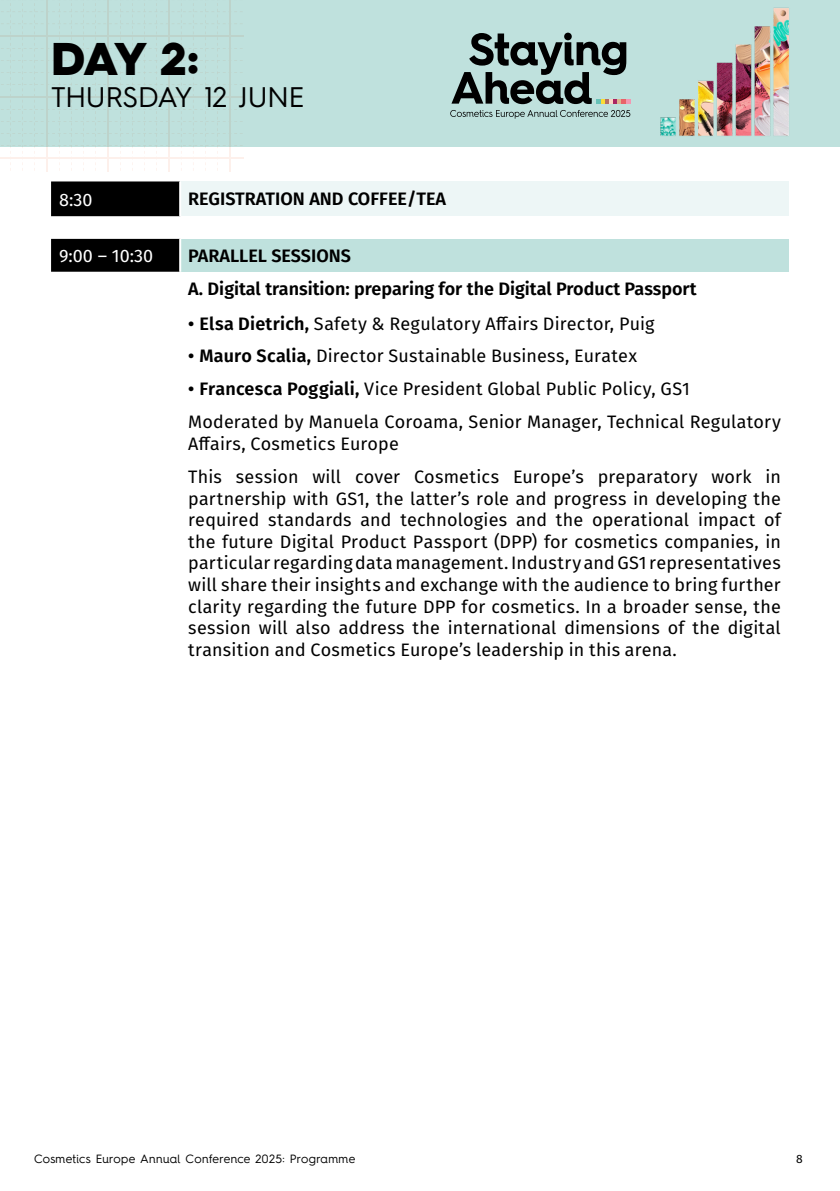
<style>
.page{position:relative;width:840px;height:1191px;background:#fff}
.page>*{position:absolute;margin:0;border:0;box-sizing:border-box;transform-origin:0 0}
.t1{font:900 46px "Hurme Geometric Sans 4";color:#000}
.t2{font:28.4px "Hurme Geometric Sans 4";letter-spacing:-.005em;color:#000}
.t3{font:18px/21.6px "Fira Sans";letter-spacing:.01em;color:#000}
.t4{font:600 18px/32.8px "Fira Sans";color:#000}
.t5{font:18px "Fira Sans";color:#fff}
.t6{font:12px "Hurme Geometric Sans 4";letter-spacing:.02em;color:#000}
.t7{font:12px "Fira Sans";color:#000}
.s1{font-weight:600}
</style>
<div class="page">
<div style="left:0;top:0;width:839px;height:146px;background:#bfe1dd"></div>
<svg style="left:451px;top:33px;width:178px;height:71px"></svg>
<svg style="left:450px;top:110px;width:180px;height:9px"></svg>
<img style="left:660px;top:7px;width:129px;height:129px">
<hr style="left:0;top:157px;width:243px;height:2px;background:#fbd5c7">
<hr style="left:0;top:96px;width:243px;height:2px;background:#fbd5c7">
<hr style="left:0;top:36px;width:243px;height:1px;background:#fbd5c7">
<svg style="left:0;top:0;width:242px;height:171px"></svg>
<svg style="left:51px;top:181px;width:129px;height:91px"></svg>
<div style="left:180px;top:181px;width:608px;height:35px;background:#edf6f6"></div>
<div style="left:180px;top:239px;width:608px;height:33px;background:#bfe1dd"></div>
<hr style="left:179px;top:181px;width:2px;height:35px;background:#fff">
<hr style="left:179px;top:239px;width:2px;height:33px;background:#fff">
<h1 class="t1" style="left:51px;top:27px;width:149px">DAY 2:</h1>
<h2 class="t2" style="left:51px;top:77px;width:255px">THURSDAY 12 JUNE</h2>
<p class="t5" style="left:59px;top:186px;width:35px">8:30</p>
<p class="t4" style="left:188px;top:181px;width:259px">REGISTRATION AND COFFEE/TEA</p>
<p class="t5" style="left:59px;top:242px;width:95px">9:00 – 10:30</p>
<p class="t4" style="left:188px;top:238px;width:509px">PARALLEL SESSIONS<br>A. Digital transition: preparing for the Digital Product Passport</p>
<p class="t3" style="left:188px;top:312px;width:467px"><span class="s1">• Elsa Dietrich,</span> Safety &amp; Regulatory Affairs Director, Puig</p>
<p class="t3" style="left:188px;top:345px;width:450px"><span class="s1">• Mauro Scalia,</span> Director Sustainable Business, Euratex</p>
<p class="t3" style="left:188px;top:372px;width:594px;line-height:33px"><span class="s1">• Francesca Poggiali,</span> Vice President Global Public Policy, GS1<br>Moderated by Manuela Coroama, Senior Manager, Technical Regulatory</p>
<p class="t3" style="left:188px;top:427px;width:594px;line-height:33px">Affairs, Cosmetics Europe<br>This session will cover Cosmetics Europe’s preparatory work in</p>
<p class="t3" style="left:188px;top:487px;width:594px;text-align:justify">partnership with GS1, the latter’s role and progress in developing the required standards and technologies and the operational impact of the future Digital Product Passport (DPP) for cosmetics companies, in particular regarding data management. Industry and GS1 representatives will share their insights and exchange with the audience to bring further clarity regarding the future DPP for cosmetics. In a broader sense, the session will also address the international dimensions of the digital transition and Cosmetics Europe’s leadership in this arena.</p>
<p class="t6" style="left:34px;top:1149px;width:322px">Cosmetics Europe Annual Conference 2025: Programme</p>
<p class="t7" style="left:795px;top:1149px;width:8px">8</p>
</div>
